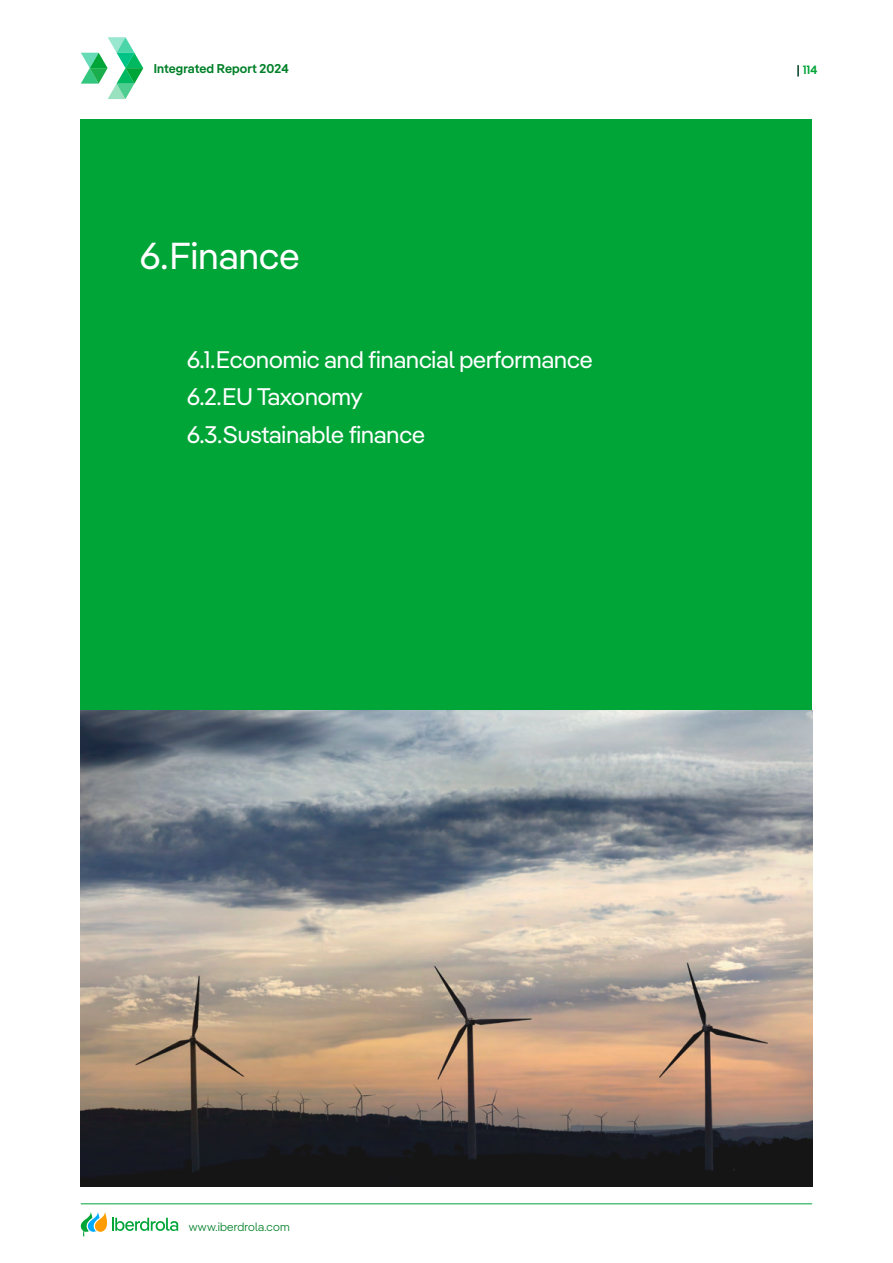
<style>
.page{position:relative;width:893px;height:1263px;background:#fff}
.page>*{position:absolute;margin:0;border:0;box-sizing:border-box;transform-origin:0 0}
.t1{font:37.5px "Iber Pangea";letter-spacing:.01em;color:#fff}
.t2{font:24px "Iber Pangea";color:#fff}
.t3{font:700 12.75px "Iber Pangea Sm";letter-spacing:.01em;color:#008028}
.t4{font:300 12px "Iber Pangea";letter-spacing:.02em;color:#008028}
.t5{font:700 12px "Iber Pangea Sm";color:#00a538}
</style>
<div class="page">
<svg style="left:81px;top:37px;width:62px;height:62px"></svg>
<div style="left:81px;top:119px;width:731px;height:591px;background:#00a538"></div>
<img style="left:81px;top:710px;width:731px;height:476px">
<svg style="left:81px;top:1212px;width:97px;height:24px"></svg>
<hr style="left:81px;top:1203px;width:731px;height:1px;background:#00a538">
<svg style="left:797px;top:65px;width:2px;height:12px"></svg>
<p class="t3" style="left:154px;top:59px;width:137px">Integrated Report 2024</p>
<h2 class="t1" style="left:140px;top:229px;width:161px">6.Finance</h2>
<p class="t2" style="left:187px;top:343px;width:407px">6.1. Economic and financial performance</p>
<p class="t2" style="left:187px;top:380px;width:177px">6.2. EU Taxonomy</p>
<p class="t2" style="left:187px;top:417px;width:239px">6.3. Sustainable finance</p>
<p class="t5" style="left:803px;top:62px;width:16px">114</p>
<p class="t4" style="left:189px;top:1218px;width:102px">www.iberdrola.com</p>
</div>
